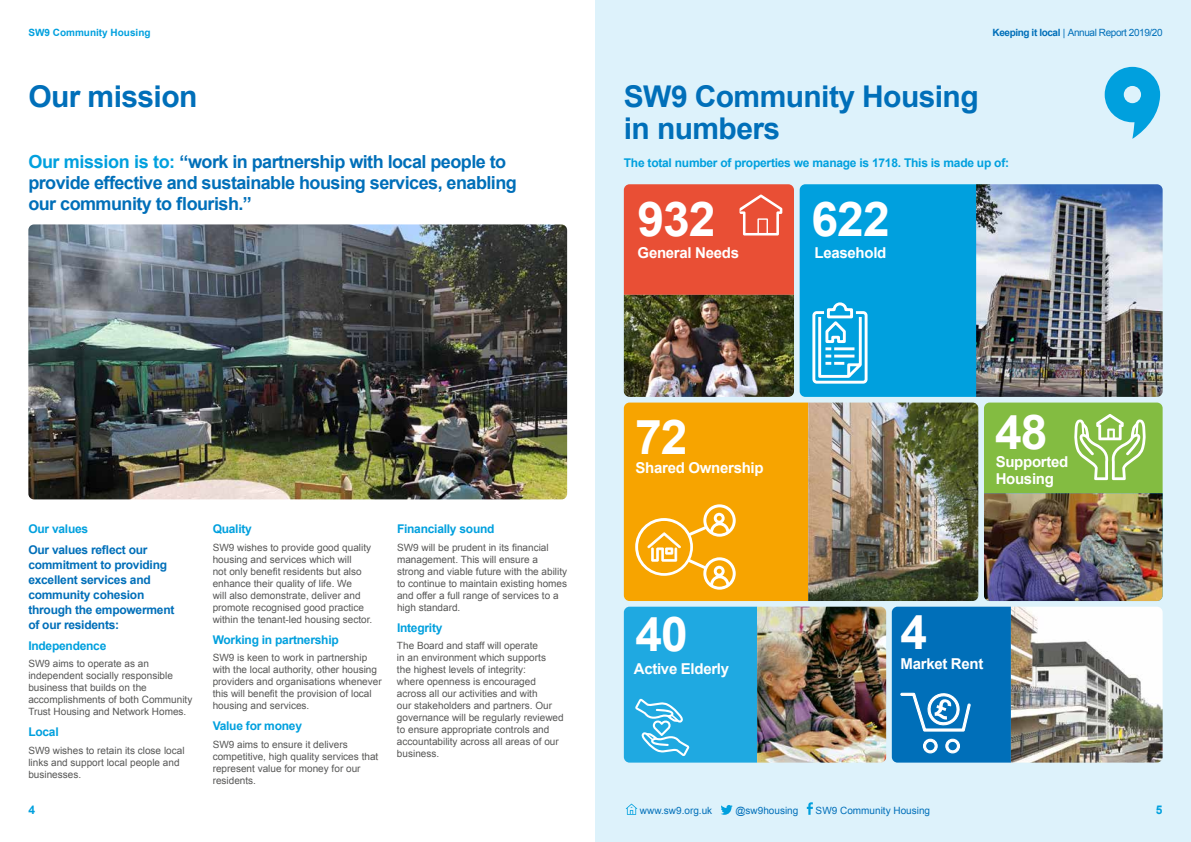
<style>
.page{position:relative;width:1191px;height:842px;background:#fff}
.page>*{position:absolute;margin:0;border:0;box-sizing:border-box;transform-origin:0 0}
.t1{font:700 48px "Arial";letter-spacing:-.02em;color:#fff}
.t2{font:700 30px/32px "Arial";letter-spacing:-.02em;color:#006fb9}
.t3{font:700 18px/21px "Arial";letter-spacing:-.03em;color:#006fb9}
.t4{font:700 15px/17px "Arial";letter-spacing:-.02em;color:#fff}
.t5{font:700 12px "Arial";letter-spacing:-.02em;color:#00a0de}
.t6{font:700 12px/15px "Arial";letter-spacing:-.02em;color:#006fb9}
.t7{font:10px/12px "Arial";color:#575756}
.t8{font:10px "Arial";color:#006fb9}
.t9{font:10px "Arial";letter-spacing:-.04em;color:#006fb9}
.t10{font:700 10px "Arial";color:#00a0de}
.s1{font-weight:700}
.s2{color:#00a0de}
</style>
<div class="page">
<div style="left:595px;top:0;width:596px;height:842px;background:#ddf2fb"></div>
<svg style="left:626px;top:804px;width:11px;height:11px"></svg>
<svg style="left:721px;top:805px;width:11px;height:10px"></svg>
<svg style="left:807px;top:802px;width:6px;height:13px"></svg>
<img style="left:757px;top:607px;width:129px;height:156px">
<img style="left:982px;top:184px;width:180px;height:213px">
<img style="left:808px;top:403px;width:170px;height:198px">
<img style="left:1011px;top:607px;width:151px;height:156px">
<svg style="left:1104px;top:67px;width:56px;height:72px"></svg>
<div style="left:624px;top:403px;width:184px;height:198px;background:#f7a400"></div>
<svg style="left:891px;top:607px;width:120px;height:156px;background:#147abe"></svg>
<img style="left:984px;top:403px;width:178px;height:198px">
<div style="left:624px;top:607px;width:133px;height:156px;background:#1fa9e1"></div>
<img style="left:28px;top:224px;width:539px;height:275px">
<img style="left:624px;top:184px;width:358px;height:213px">
<p class="t10" style="left:28px;top:26px;width:124px">SW9 Community Housing</p>
<p class="t9" style="left:992px;top:26px;width:171px"><span class="s1">Keeping it local</span> | Annual Report 2019/20</p>
<h2 class="t2" style="left:28px;top:81px;width:171px">Our mission</h2>
<h2 class="t2" style="left:624px;top:81px;width:356px">SW9 Community Housing in numbers</h2>
<h3 class="t3" style="left:28px;top:151px;width:490px"><span class="s2">Our mission is to:</span> “work in partnership with local people to provide effective and sustainable housing services, enabling our community to flourish.”</h3>
<p class="t5" style="left:624px;top:155px;width:387px">The total number of properties we manage is 1718. This is made up of:</p>
<h1 class="t1" style="left:637px;top:188px;width:80px">932</h1>
<h1 class="t1" style="left:811px;top:188px;width:80px">622</h1>
<h3 class="t4" style="left:637px;top:245px;width:103px">General Needs</h3>
<h3 class="t4" style="left:814px;top:245px;width:73px">Leasehold</h3>
<p class="t5" style="left:28px;top:521px;width:61px">Our values</p>
<p class="t6" style="left:28px;top:543px;width:148px">Our values reflect our commitment to providing excellent services and community cohesion through the empowerment of our residents:</p>
<p class="t5" style="left:28px;top:637px;width:80px">Independence</p>
<p class="t7" style="left:28px;top:658px;width:165px">SW9 aims to operate as an independent socially responsible business that builds on the accomplishments of both Community<br>Trust Housing and Network Homes.</p>
<p class="t5" style="left:28px;top:724px;width:32px">Local</p>
<p class="t7" style="left:28px;top:744px;width:158px">SW9 wishes to retain its close local links and support local people and businesses.</p>
<p class="t5" style="left:28px;top:802px;width:8px">4</p>
<p class="t5" style="left:213px;top:521px;width:41px">Quality</p>
<p class="t7" style="left:213px;top:541px;width:161px">SW9 wishes to provide good quality housing and services which will<br>not only benefit residents but also enhance their quality of life. We<br>will also demonstrate, deliver and promote recognised good practice within the tenant-led housing sector.</p>
<p class="t5" style="left:213px;top:631px;width:128px">Working in partnership</p>
<p class="t7" style="left:213px;top:652px;width:170px">SW9 is keen to work in partnership with the local authority, other housing providers and organisations whenever this will benefit the provision of local housing and services.</p>
<p class="t5" style="left:213px;top:718px;width:91px">Value for money</p>
<p class="t7" style="left:213px;top:738px;width:167px">SW9 aims to ensure it delivers competitive, high quality services that represent value for money for our residents.</p>
<p class="t5" style="left:397px;top:521px;width:99px">Financially sound</p>
<p class="t7" style="left:397px;top:541px;width:172px">SW9 will be prudent in its financial management. This will ensure a strong and viable future with the ability to continue to maintain existing homes and offer a full range of services to a high standard.</p>
<p class="t5" style="left:397px;top:619px;width:47px">Integrity</p>
<p class="t7" style="left:397px;top:640px;width:168px">The Board and staff will operate<br>in an environment which supports<br>the highest levels of integrity:<br>where openness is encouraged across all our activities and with<br>our stakeholders and partners. Our governance will be regularly reviewed to ensure appropriate controls and accountability across all areas of our business.</p>
<h1 class="t1" style="left:635px;top:405px;width:54px">72</h1>
<h3 class="t4" style="left:635px;top:459px;width:130px">Shared Ownership</h3>
<h1 class="t1" style="left:995px;top:400px;width:54px">48</h1>
<h3 class="t4" style="left:995px;top:454px;width:74px">Supported<br>Housing</h3>
<h1 class="t1" style="left:635px;top:603px;width:54px">40</h1>
<h1 class="t1" style="left:900px;top:600px;width:28px">4</h1>
<h3 class="t4" style="left:634px;top:660px;width:97px">Active Elderly</h3>
<h3 class="t4" style="left:900px;top:655px;width:84px">Market Rent</h3>
<p class="t8" style="left:640px;top:804px;width:74px">www.sw9.org.uk</p>
<p class="t8" style="left:735px;top:804px;width:64px">@sw9housing</p>
<p class="t8" style="left:815px;top:804px;width:116px">SW9 Community Housing</p>
<p class="t5" style="left:1156px;top:802px;width:8px">5</p>
</div>
